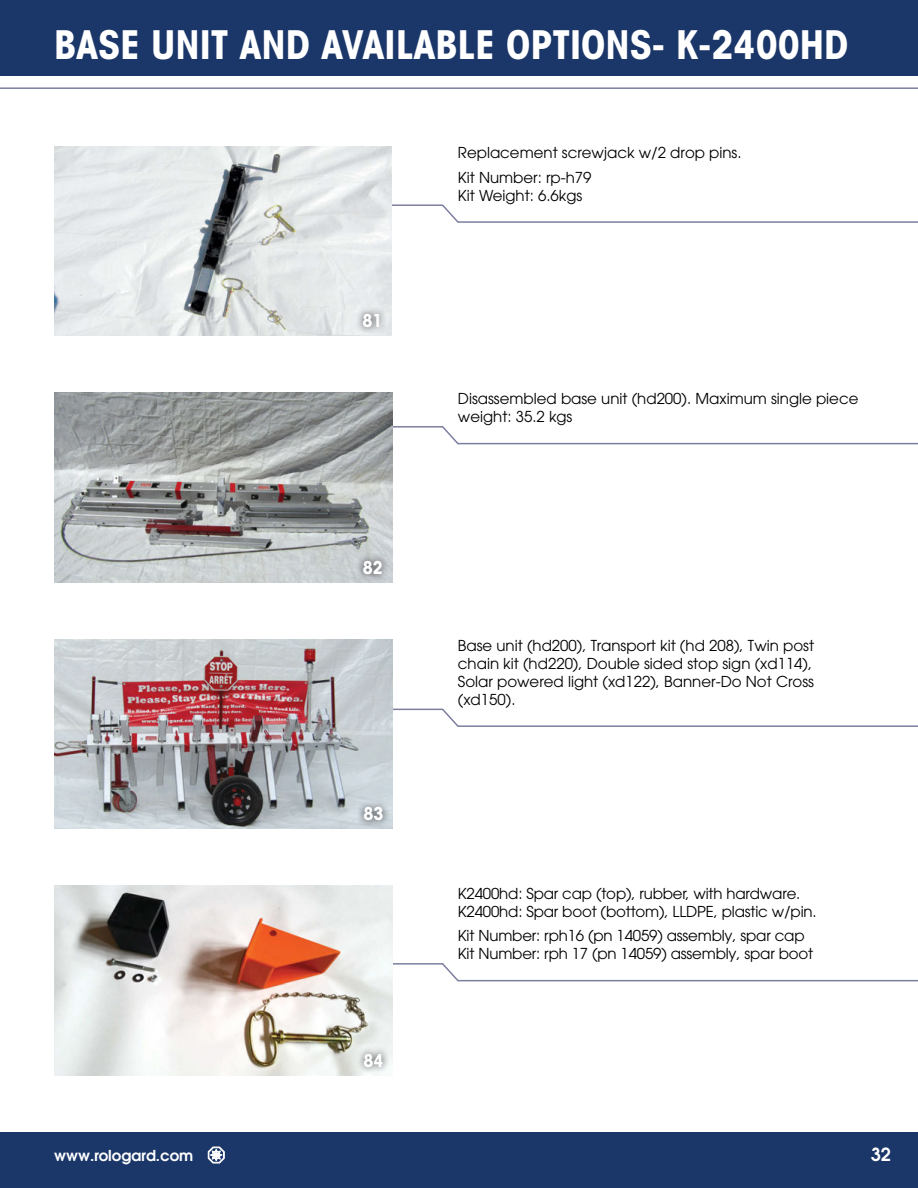
<style>
.page{position:relative;width:918px;height:1188px;background:#fff}
.page>*{position:absolute;margin:0;border:0;box-sizing:border-box;transform-origin:0 0}
.t1{font:700 condensed 39.75px "Avant Garde";color:#fff}
.t2{font:700 condensed 18px "Avant Garde";color:#fff}
.t3{font:600 18px "Avant Garde";color:#fff}
.t4{font:15px/18px "Avant Garde";color:#000}
.t5{font:600 15px "Avant Garde";color:#fff}
</style>
<div class="page">
<div style="left:0;top:1132px;width:918px;height:56px;background:#1b3668"></div>
<svg style="left:208px;top:1147px;width:17px;height:16px"></svg>
<div style="left:0;top:0;width:918px;height:76px;background:#1b3668"></div>
<hr style="left:0;top:87px;width:918px;height:2px;background:#7c7e9f">
<svg style="left:392px;top:204px;width:526px;height:19px"></svg>
<img style="left:54px;top:146px;width:338px;height:190px">
<svg style="left:392px;top:425px;width:526px;height:20px"></svg>
<img style="left:54px;top:393px;width:338px;height:189px">
<svg style="left:393px;top:708px;width:525px;height:19px"></svg>
<img style="left:54px;top:639px;width:339px;height:190px">
<svg style="left:393px;top:963px;width:525px;height:19px"></svg>
<img style="left:54px;top:886px;width:339px;height:189px">
<div style="left:355px;top:306px;width:32px;height:29px;background:#000;opacity:.75"></div>
<div style="left:356px;top:553px;width:34px;height:29px;background:#000;opacity:.75"></div>
<div style="left:356px;top:800px;width:35px;height:28px;background:#000;opacity:.75"></div>
<div style="left:356px;top:1046px;width:34px;height:29px;background:#000;opacity:.75"></div>
<h1 class="t1" style="left:54px;top:19px;width:796px">BASE UNIT AND AVAILABLE OPTIONS- K-2400HD</h1>
<p class="t2" style="left:362px;top:309px;width:22px">81</p>
<p class="t2" style="left:363px;top:556px;width:22px">82</p>
<p class="t2" style="left:363px;top:802px;width:22px">83</p>
<p class="t2" style="left:363px;top:1049px;width:22px">84</p>
<p class="t4" style="left:458px;top:140px;width:285px;line-height:24.8px">Replacement screwjack w/2 drop pins.<br>Kit Number: rp-h79</p>
<p class="t4" style="left:458px;top:186px;width:126px">Kit Weight: 6.6kgs</p>
<p class="t4" style="left:458px;top:390px;width:402px">Disassembled base unit (hd200). Maximum single piece weight: 35.2 kgs</p>
<p class="t4" style="left:458px;top:636px;width:358px">Base unit (hd200), Transport kit (hd 208), Twin post chain kit (hd220), Double sided stop sign (xd114), Solar powered light (xd122), Banner-Do Not Cross (xd150).</p>
<p class="t4" style="left:458px;top:884px;width:360px">K2400hd: Spar cap (top), rubber, with hardware.<br>K2400hd: Spar boot (bottom), LLDPE, plastic w/pin.</p>
<p class="t4" style="left:458px;top:927px;width:357px">Kit Number: rph16 (pn 14059) assembly, spar cap<br>Kit Number: rph 17 (pn 14059) assembly, spar boot</p>
<p class="t5" style="left:54px;top:1146px;width:141px">www.rologard.com</p>
<p class="t3" style="left:871px;top:1143px;width:22px">32</p>
</div>
